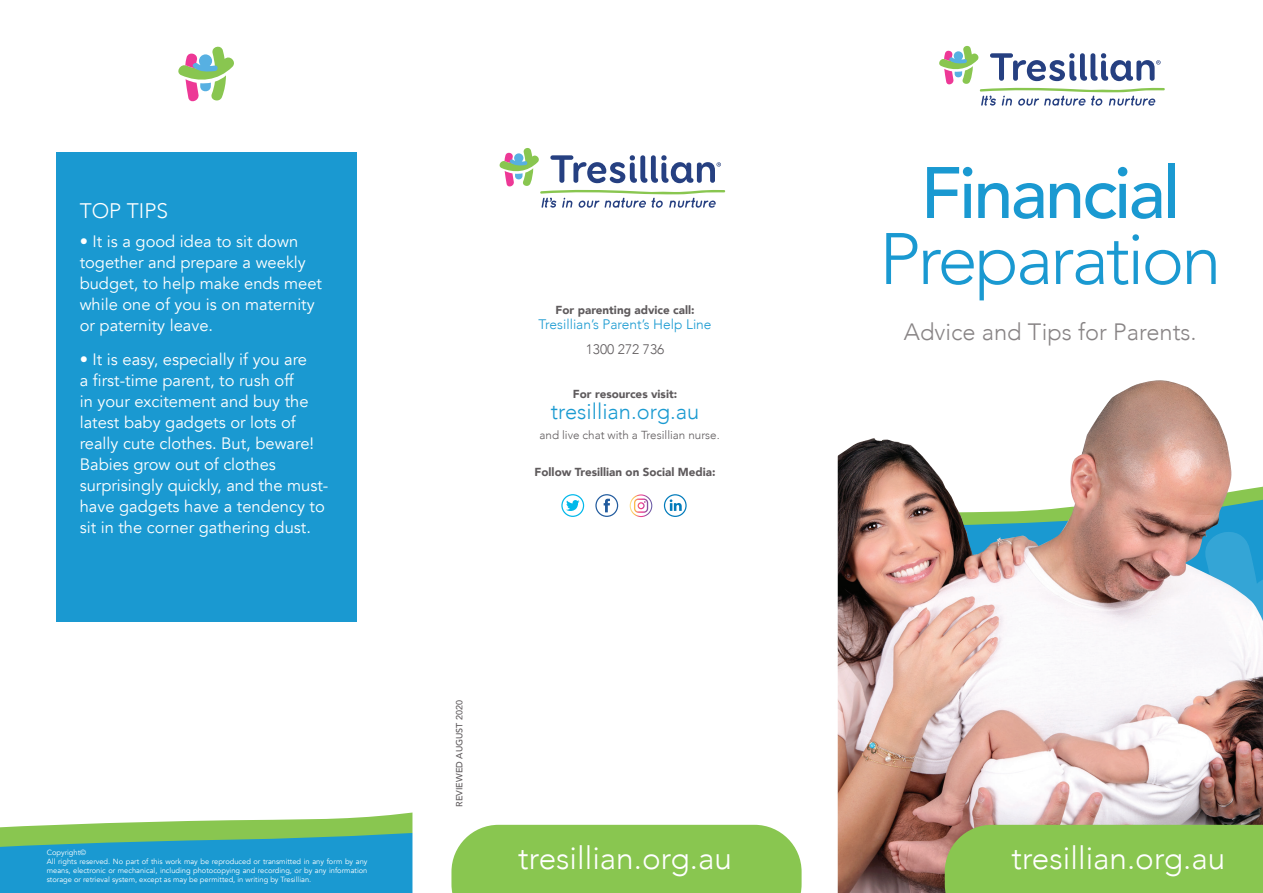
<style>
.page{position:relative;width:1263px;height:893px;background:#fff}
.page>*{position:absolute;margin:0;border:0;box-sizing:border-box;transform-origin:0 0}
.t1{font:300 72px "Avenir";letter-spacing:-.04em;color:#1a99d1}
.t2{font:500 72px "Avenir";letter-spacing:-.04em;color:#1a99d1}
.t3{font:300 31.5px "Avenir";color:#fff}
._2015_text{font:300 23.55px "Avenir";color:#888485}
._2015_text-2{font:300 21.9px "Avenir";color:#1a9ad1}
._2015_Subheading{font:300 21px "Avenir";color:#fff}
.t4{font:16.5px/21px "Avenir";color:#fff}
._2015_text-3{font:300 13.8px "Avenir";color:#1a9ad1}
._2015_text-4{font:300 13.8px "Avenir";color:#5f5b5d}
._2015_text-5{font:900 11.7px "Avenir";color:#5f5b5d}
._2015_text-6{font:300 11.7px "Avenir";color:#5f5b5d}
._2015_Bullet_Text{font:500 9px "Avenir";color:#5f5b5d}
._2015_text-7{font:7.5px/9px "Avenir";color:#fff;text-align:justify}
</style>
<div class="page">
<div style="left:56px;top:152px;width:301px;height:470px;background:#1a99d1"></div>
<svg style="left:56px;top:812px;width:356px;height:13px"></svg>
<img style="left:838px;top:380px;width:425px;height:513px">
<svg style="left:939px;top:46px;width:226px;height:60px"></svg>
<svg style="left:0;top:825px;width:895px;height:68px;background:#6cb48f"></svg>
<div style="left:945px;top:825px;width:318px;height:68px;background:#89c650"></div>
<svg style="left:499px;top:148px;width:226px;height:60px"></svg>
<svg style="left:178px;top:46px;width:56px;height:56px"></svg>
<svg style="left:561px;top:458px;width:702px;height:316px"></svg>
<p class="_2015_Subheading" style="left:80px;top:198px;width:90px">TOP TIPS</p>
<p class="t4" style="left:80px;top:231px;width:244px">• It is a good idea to sit down together and prepare a weekly budget, to help make ends meet while one of you is on maternity or paternity leave.</p>
<p class="t4" style="left:80px;top:349px;width:250px">• It is easy, especially if you are<br>a first-time parent, to rush off<br>in your excitement and buy the latest baby gadgets or lots of really cute clothes. But, beware!<br>Babies grow out of clothes surprisingly quickly, and the must&shy;have gadgets have a tendency to sit in the corner gathering dust.</p>
<p class="_2015_text-7" style="left:47px;top:848px;width:41px">Copyright©</p>
<p class="_2015_text-7" style="left:47px;top:857px;width:322px">All rights reserved. No part of this work may be reproduced or transmitted in any form by any means, electronic or mechanical, including photocopying and recording, or by any information storage or retrieval system, except as may be permitted, in writing by Tresillian.</p>
<p class="_2015_text-5" style="left:556px;top:299px;width:140px">For parenting advice call:</p>
<p class="_2015_text-3" style="left:539px;top:317px;width:174px">Tresillian’s Parent’s Help Line</p>
<p class="_2015_text-4" style="left:586px;top:341px;width:80px">1300 272 736</p>
<p class="_2015_text-5" style="left:573px;top:384px;width:106px">For resources visit:</p>
<p class="_2015_text-2" style="left:551px;top:398px;width:150px">tresillian.org.au</p>
<p class="_2015_text-6" style="left:539px;top:428px;width:182px">and live chat with a Tresillian nurse.</p>
<p class="_2015_text-5" style="left:535px;top:462px;width:182px">Follow Tresillian on Social Media:</p>
<p class="t2" style="left:920px;top:131px;width:261px">Financial</p>
<p class="t1" style="left:879px;top:217px;width:344px">Preparation</p>
<p class="_2015_text" style="left:904px;top:318px;width:294px">Advice and Tips for Parents.</p>
<p class="_2015_Bullet_Text" style="left:452px;top:807px;width:108px;rotate:-90deg">REVIEWED AUGUST 2020</p>
<p class="t3" style="left:518px;top:840px;width:215px">tresillian.org.au</p>
<p class="t3" style="left:1011px;top:840px;width:215px">tresillian.org.au</p>
</div>
